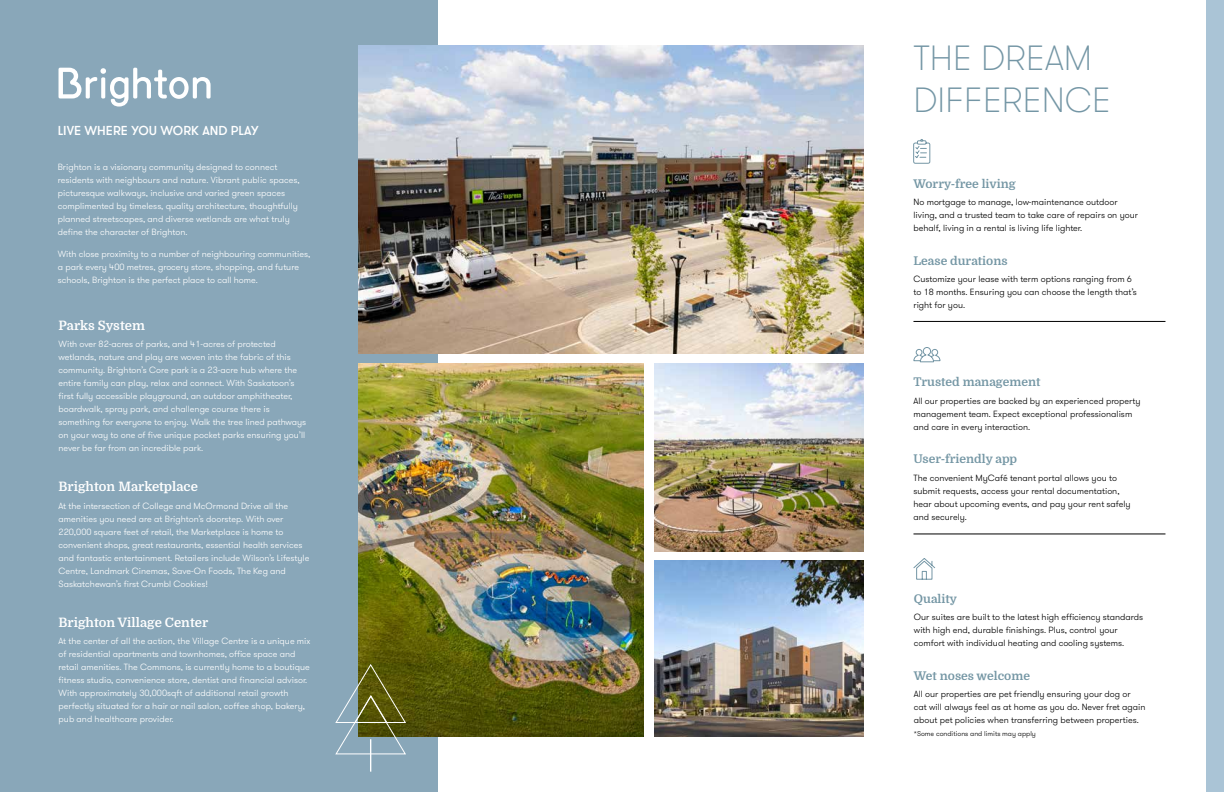
<style>
.page{position:relative;width:1224px;height:792px;background:#fff}
.page>*{position:absolute;margin:0;border:0;box-sizing:border-box;transform-origin:0 0}
.t1{font:100 35px/42px "GT Walsheim";color:#7496a5}
.t2{font:700 13px "Domine";color:#fff}
.t3{font:500 13px "GT Walsheim";color:#fff}
.t4{font:700 12px "Domine";color:#7496a4}
.t5{font:300 9px/13px "GT Walsheim";color:#fff}
.t6{font:300 9px/13px "GT Walsheim";color:#000}
.t7{font:300 7px "GT Walsheim";color:#000}
</style>
<div class="page">
<div style="left:0;top:0;width:438px;height:792px;background:#89a7b9"></div>
<img style="left:654px;top:364px;width:209px;height:188px">
<img style="left:359px;top:364px;width:285px;height:373px">
<img style="left:654px;top:560px;width:209px;height:177px">
<svg style="left:913px;top:558px;width:23px;height:22px"></svg>
<svg style="left:913px;top:347px;width:28px;height:15px"></svg>
<svg style="left:913px;top:139px;width:17px;height:25px"></svg>
<hr style="left:913px;top:534px;width:252px;height:1px;background:#000">
<hr style="left:913px;top:321px;width:252px;height:1px;background:#000">
<img style="left:359px;top:45px;width:504px;height:309px">
<svg style="left:59px;top:68px;width:152px;height:39px"></svg>
<hr style="left:370px;top:739px;width:1px;height:33px;background:#fff">
<svg style="left:335px;top:664px;width:71px;height:91px"></svg>
<div style="left:1206px;top:0;width:18px;height:792px;background:#aac4d6"></div>
<h2 class="t3" style="left:58px;top:122px;width:202px">LIVE WHERE YOU WORK AND PLAY</h2>
<p class="t5" style="left:58px;top:160px;width:243px">Brighton is a visionary community designed to connect residents with neighbours and nature. Vibrant public spaces, picturesque walkways, inclusive and varied green spaces complimented by timeless, quality architecture, thoughtfully planned streetscapes, and diverse wetlands are what truly define the character of Brighton.</p>
<p class="t5" style="left:58px;top:247px;width:254px">With close proximity to a number of neighbouring communities, a park every 400 metres, grocery store, shopping, and future schools, Brighton is the perfect place to call home.</p>
<h2 class="t2" style="left:59px;top:318px;width:88px">Parks System</h2>
<p class="t5" style="left:59px;top:338px;width:249px">With over 82-acres of parks, and 41-acres of protected wetlands, nature and play are woven into the fabric of this community. Brighton’s Core park is a 23-acre hub where the entire family can play, relax and connect. With Saskatoon’s first fully accessible playground, an outdoor amphitheater, boardwalk, spray park, and challenge course there is something for everyone to enjoy. Walk the tree lined pathways on your way to one of five unique pocket parks ensuring you’ll never be far from an incredible park.</p>
<h2 class="t2" style="left:59px;top:480px;width:141px">Brighton Marketplace</h2>
<p class="t5" style="left:59px;top:499px;width:252px">At the intersection of College and McOrmond Drive all the amenities you need are at Brighton’s doorstep. With over 220,000 square feet of retail, the Marketplace is home to convenient shops, great restaurants, essential health services and fantastic entertainment. Retailers include Wilson’s Lifestyle Centre, Landmark Cinemas, Save-On Foods, The Keg and Saskatchewan’s first Crumbl Cookies!</p>
<h2 class="t2" style="left:59px;top:615px;width:151px">Brighton Village Center</h2>
<p class="t5" style="left:59px;top:635px;width:253px">At the center of all the action, the Village Centre is a unique mix of residential apartments and townhomes, office space and retail amenities. The Commons, is currently home to a boutique fitness studio, convenience store, dentist and financial advisor.<br>With approximately 30,000sqft of additional retail growth perfectly situated for a hair or nail salon, coffee shop, bakery, pub and healthcare provider.</p>
<h1 class="t1" style="left:913px;top:37px;width:199px">THE DREAM<br>DIFFERENCE</h1>
<h3 class="t4" style="left:914px;top:177px;width:104px">Worry-free living</h3>
<p class="t6" style="left:914px;top:196px;width:226px">No mortgage to manage, low-maintenance outdoor living, and a trusted team to take care of repairs on your behalf, living in a rental is living life lighter.</p>
<h3 class="t4" style="left:913px;top:254px;width:96px">Lease durations</h3>
<p class="t6" style="left:913px;top:273px;width:225px">Customize your lease with term options ranging from 6 to 18 months. Ensuring you can choose the length that’s right for you.</p>
<h3 class="t4" style="left:913px;top:375px;width:129px">Trusted management</h3>
<p class="t6" style="left:913px;top:394px;width:229px">All our properties are backed by an experienced property management team. Expect exceptional professionalism and care in every interaction.</p>
<h3 class="t4" style="left:913px;top:452px;width:105px">User-friendly app</h3>
<p class="t6" style="left:913px;top:471px;width:219px">The convenient MyCafé tenant portal allows you to submit requests, access your rental documentation, hear about upcoming events, and pay your rent safely and securely.</p>
<h3 class="t4" style="left:914px;top:592px;width:45px">Quality</h3>
<p class="t6" style="left:914px;top:611px;width:231px">Our suites are built to the latest high efficiency standards with high end, durable finishings. Plus, control your comfort with individual heating and cooling systems.</p>
<h3 class="t4" style="left:914px;top:669px;width:118px">Wet noses welcome</h3>
<p class="t6" style="left:914px;top:688px;width:233px">All our properties are pet friendly ensuring your dog or cat will always feel as at home as you do. Never fret again about pet policies when transferring between properties.</p>
<p class="t7" style="left:914px;top:729px;width:124px">*Some conditions and limits may apply</p>
</div>
